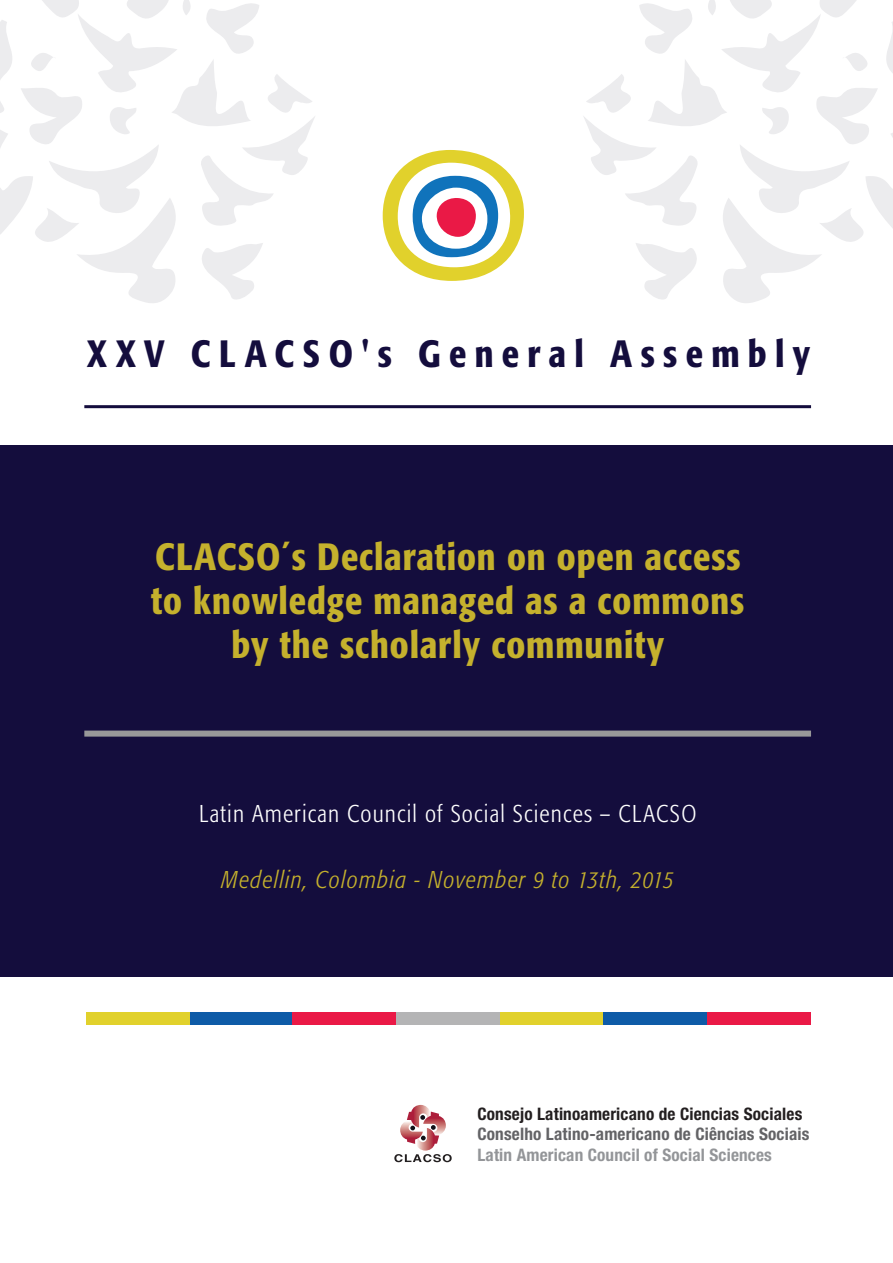
<style>
.page{position:relative;width:893px;height:1263px;background:#fff}
.page>*{position:absolute;margin:0;border:0;box-sizing:border-box;transform-origin:0 0}
.t1{font:500 condensed 37.65px/43.7px "Formata";letter-spacing:.025em;color:#c5b12d;text-align:center}
.t2{font:500 condensed 37.65px "Formata";letter-spacing:.22em;color:#140d3d}
.t3{font:300 condensed 24.15px "Formata";letter-spacing:.05em;color:#fff}
.t4{font:italic 300 condensed 24.15px "Formata";letter-spacing:.05em;color:#c5b12d}
.t5{font:700 condensed 17.25px "Helvetica Neue LT Std";letter-spacing:.01em;color:#636366}
.t6{font:700 condensed 17.25px "Helvetica Neue LT Std";letter-spacing:.01em;color:#231f20}
.t7{font:700 condensed 17.25px "Helvetica Neue LT Std";letter-spacing:.01em;color:#939598}
</style>
<div class="page">
<svg style="left:0;top:0;width:315px;height:303px"></svg>
<svg style="left:583px;top:0;width:310px;height:303px"></svg>
<div style="left:0;top:445px;width:893px;height:532px;background:#140d3d"></div>
<svg style="left:383px;top:150px;width:141px;height:131px"></svg>
<hr style="left:84px;top:405px;width:727px;height:3px;background:#140d3d">
<div style="left:84px;top:730px;width:727px;height:7px;background:#989899"></div>
<svg style="left:394px;top:1105px;width:58px;height:57px"></svg>
<div style="left:188px;top:1012px;width:104px;height:13px;background:#0e5ba7"></div>
<div style="left:86px;top:1012px;width:104px;height:13px;background:#e1d12c"></div>
<div style="left:292px;top:1012px;width:104px;height:13px;background:#ea1946"></div>
<div style="left:396px;top:1012px;width:104px;height:13px;background:#b4b4b5"></div>
<div style="left:500px;top:1012px;width:103px;height:13px;background:#e1d12c"></div>
<div style="left:603px;top:1012px;width:104px;height:13px;background:#0e5ba7"></div>
<div style="left:707px;top:1012px;width:104px;height:13px;background:#ea1946"></div>
<p class="t2" style="left:87px;top:331px;width:725px">XXV CLACSO's General Assembly</p>
<p class="t1" style="left:151px;top:535px;width:595px">CLACSO´s Declaration on open access to knowledge managed as a commons by the scholarly community</p>
<p class="t3" style="left:199px;top:799px;width:499px">Latin American Council of Social Sciences – CLACSO</p>
<p class="t4" style="left:222px;top:866px;width:454px">Medellin, Colombia - November 9 to 13th, 2015</p>
<p class="t6" style="left:477px;top:1103px;width:326px">Consejo Latinoamericano de Ciencias Sociales</p>
<p class="t5" style="left:477px;top:1123px;width:334px">Conselho Latino-americano de Ciências Sociais</p>
<p class="t7" style="left:477px;top:1144px;width:296px">Latin American Council of Social Sciences</p>
</div>
